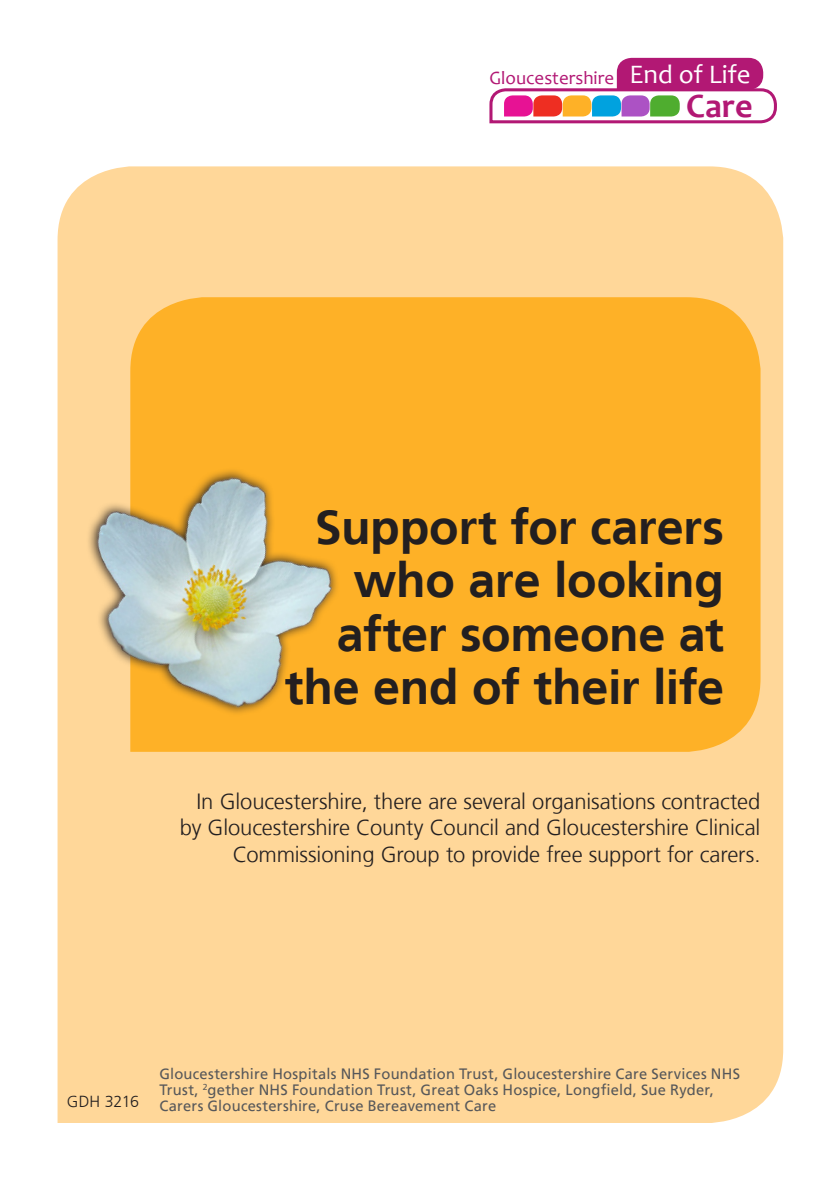
<style>
.page{position:relative;width:840px;height:1191px;background:#fff}
.page>*{position:absolute;margin:0;border:0;box-sizing:border-box;transform-origin:0 0}
.FP_header{font:700 48.4px/53.2px "Frutiger LT";letter-spacing:-.005em;color:#231f20;text-align:right}
.t1{font:700 34.2px "Candara";color:#b21874}
.Paragraph_Style_1{font:300 22px/26.4px "Frutiger LT";letter-spacing:-.01em;color:#231f20;text-align:right}
.t2{font:18.8px "Candara";color:#b21874}
.t3{font:300 16px "Frutiger LT";letter-spacing:-.01em;color:#231f20}
.t4{font:15px/16px "Frutiger LT";letter-spacing:.015em;color:#57585a}
.s1{font-size:26.8px;color:#fff}
</style>
<div class="page">
<div style="left:57px;top:166px;width:725px;height:957px;background:#ffd799"></div>
<div style="left:130px;top:297px;width:630px;height:455px;background:#feb127"></div>
<svg style="left:489px;top:58px;width:288px;height:66px"></svg>
<img style="left:57px;top:421px;width:306px;height:311px">
<p class="t2" style="left:489px;top:66px;width:262px">Gloucestershire <span class="s1">End of Life</span></p>
<p class="t1" style="left:685px;top:84px;width:68px">Care</p>
<p class="FP_header" style="left:285px;top:501px;width:440px">Support for carers who are looking after someone at the end of their life</p>
<p class="Paragraph_Style_1" style="left:180px;top:788px;width:582px">In Gloucestershire, there are several organisations contracted by Gloucestershire County Council and Gloucestershire Clinical<br>Commissioning Group to provide free support for carers.</p>
<p class="t3" style="left:67px;top:1092px;width:73px">GDH 3216</p>
<p class="t4" style="left:159px;top:1065px;width:581px">Gloucestershire Hospitals NHS Foundation Trust, Gloucestershire Care Services NHS<br>Trust, <sup>2</sup>gether NHS Foundation Trust, Great Oaks Hospice, Longfield, Sue Ryder,<br>Carers Gloucestershire, Cruse Bereavement Care</p>
</div>
